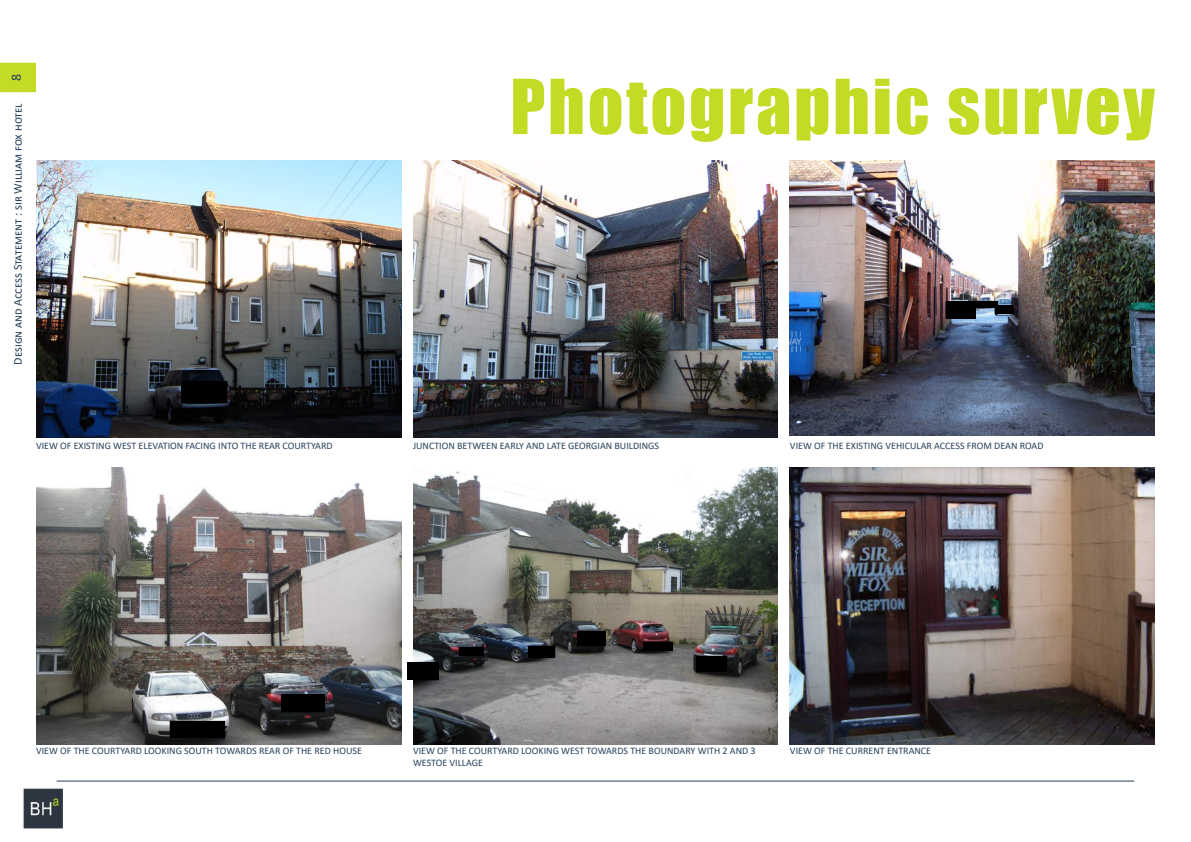
<style>
.page{position:relative;width:1191px;height:842px;background:#fff}
.page>*{position:absolute;margin:0;border:0;box-sizing:border-box;transform-origin:0 0}
.t1{font:70px "Impact";letter-spacing:.04em;color:#c3db25}
.t2{font:14px "Calibri";color:#27415b}
.t3{font:12px "Calibri";color:#27415b}
.t4{font:10px/12px "Calibri";color:#27415b}
</style>
<div class="page">
<hr style="left:57px;top:781px;width:1077px;height:1px;background:#27415b">
<div style="left:0;top:63px;width:36px;height:29px;background:#c3db25"></div>
<img style="left:23px;top:788px;width:39px;height:41px">
<img style="left:36px;top:160px;width:365px;height:278px">
<img style="left:413px;top:160px;width:365px;height:278px">
<img style="left:790px;top:160px;width:365px;height:276px">
<img style="left:36px;top:467px;width:365px;height:277px">
<img style="left:413px;top:467px;width:365px;height:277px">
<img style="left:790px;top:467px;width:365px;height:277px">
<div style="left:695px;top:656px;width:31px;height:15px;background:#000"></div>
<div style="left:643px;top:642px;width:29px;height:9px;background:#000"></div>
<div style="left:577px;top:632px;width:28px;height:14px;background:#000"></div>
<div style="left:528px;top:646px;width:27px;height:11px;background:#000"></div>
<div style="left:459px;top:647px;width:25px;height:9px;background:#000"></div>
<div style="left:407px;top:662px;width:32px;height:18px;background:#000"></div>
<div style="left:281px;top:694px;width:43px;height:18px;background:#000"></div>
<div style="left:170px;top:721px;width:55px;height:17px;background:#000"></div>
<div style="left:181px;top:382px;width:46px;height:21px;background:#000"></div>
<div style="left:995px;top:305px;width:18px;height:8px;background:#000"></div>
<div style="left:976px;top:301px;width:21px;height:6px;background:#000"></div>
<div style="left:946px;top:301px;width:29px;height:17px;background:#000"></div>
<h2 class="t2" style="left:6px;top:81px;width:9px;rotate:-90deg">8</h2>
<p class="t3" style="left:9px;top:365px;width:263px;rotate:-90deg">Design and Access Statement : sir William fox hotel</p>
<h1 class="t1" style="left:510px;top:52px;width:646px">Photographic survey</h1>
<p class="t4" style="left:36px;top:440px;width:298px">VIEW OF EXISTING WEST ELEVATION FACING INTO THE REAR COURTYARD</p>
<p class="t4" style="left:413px;top:440px;width:248px">JUNCTION BETWEEN EARLY AND LATE GEORGIAN BUILDINGS</p>
<p class="t4" style="left:790px;top:440px;width:255px">VIEW OF THE EXISTING VEHICULAR ACCESS FROM DEAN ROAD</p>
<p class="t4" style="left:36px;top:744px;width:327px">VIEW OF THE COURTYARD LOOKING SOUTH TOWARDS REAR OF THE RED HOUSE</p>
<p class="t4" style="left:413px;top:744px;width:344px">VIEW OF THE COURTYARD LOOKING WEST TOWARDS THE BOUNDARY WITH 2 AND 3<br>WESTOE VILLAGE</p>
<p class="t4" style="left:790px;top:744px;width:143px">VIEW OF THE CURRENT ENTRANCE</p>
</div>
